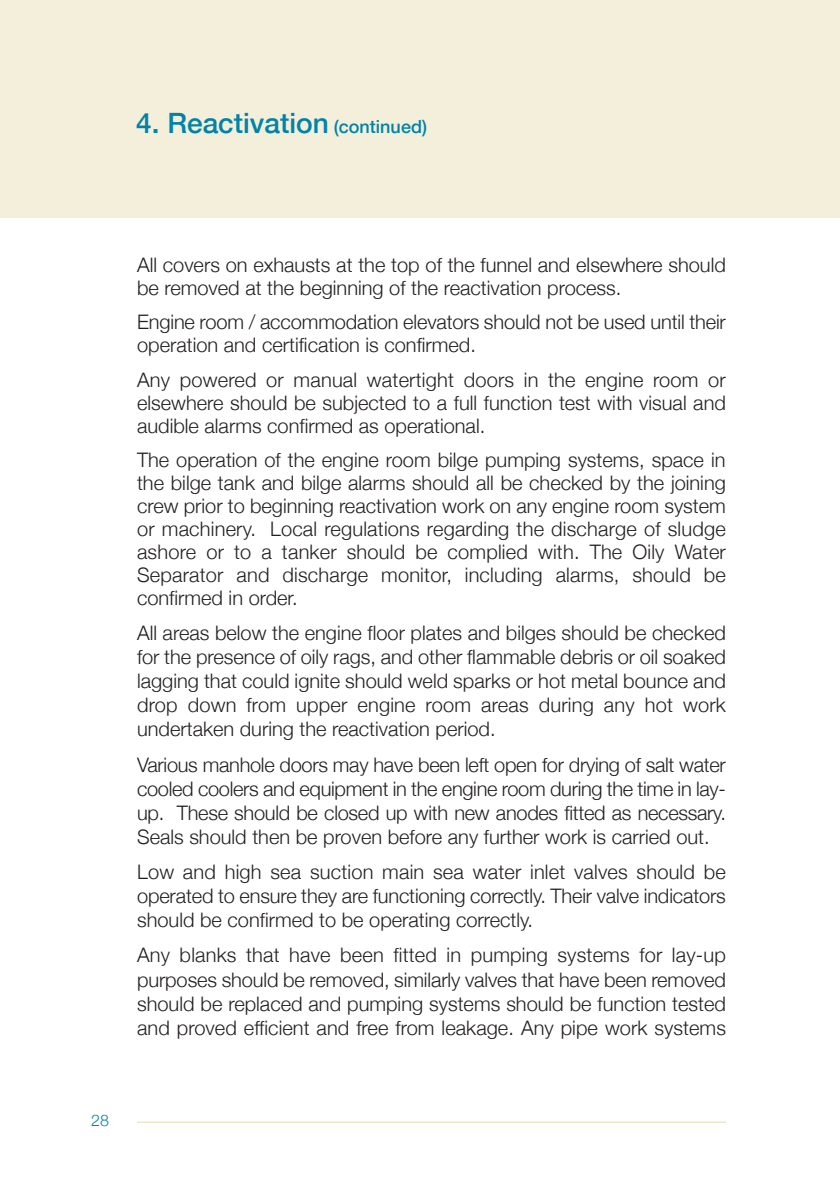
<style>
.page{position:relative;width:840px;height:1191px;background:#fff}
.page>*{position:absolute;margin:0;border:0;box-sizing:border-box;transform-origin:0 0}
.t1{font:500 28px "Helvetica Neue";color:#0083a9}
.t2{font:300 20px/24px "Helvetica Neue";color:#231f20;text-align:justify}
.t3{font:300 16px "Helvetica Neue";color:#0083a9}
.s1{font-size:18px}
</style>
<div class="page">
<hr style="left:137px;top:1121px;width:588px;height:1px;background:#e6daac">
<div style="left:0;top:0;width:839px;height:217px;background:#f4efda"></div>
<h1 class="t1" style="left:136px;top:106px;width:292px">4. Reactivation <span class="s1">(continued)</span></h1>
<p class="t2" style="left:137px;top:253px;width:590px;line-height:23px">All covers on exhausts at the top of the funnel and elsewhere should be removed at the beginning of the reactivation process.</p>
<p class="t2" style="left:137px;top:310px;width:590px;line-height:23px">Engine room / accommodation elevators should not be used until their operation and certification is confirmed.</p>
<p class="t2" style="left:137px;top:367px;width:590px;line-height:23px">Any powered or manual watertight doors in the engine room or elsewhere should be subjected to a full function test with visual and audible alarms confirmed as operational.</p>
<p class="t2" style="left:137px;top:448px;width:590px;line-height:23px">The operation of the engine room bilge pumping systems, space in the bilge tank and bilge alarms should all be checked by the joining crew prior to beginning reactivation work on any engine room system or machinery. Local regulations regarding the discharge of sludge ashore or to a tanker should be complied with. The Oily Water Separator and discharge monitor, including alarms, should be confirmed in order.</p>
<p class="t2" style="left:137px;top:621px;width:590px">All areas below the engine floor plates and bilges should be checked for the presence of oily rags, and other flammable debris or oil soaked lagging that could ignite should weld sparks or hot metal bounce and drop down from upper engine room areas during any hot work undertaken during the reactivation period.</p>
<p class="t2" style="left:137px;top:752px;width:590px">Various manhole doors may have been left open for drying of salt water cooled coolers and equipment in the engine room during the time in lay&shy;up. These should be closed up with new anodes fitted as necessary.<br>Seals should then be proven before any further work is carried out.</p>
<p class="t2" style="left:137px;top:859px;width:590px">Low and high sea suction main sea water inlet valves should be operated to ensure they are functioning correctly. Their valve indicators should be confirmed to be operating correctly.</p>
<p class="t2" style="left:137px;top:943px;width:590px">Any blanks that have been fitted in pumping systems for lay-up purposes should be removed, similarly valves that have been removed should be replaced and pumping systems should be function tested and proved efficient and free from leakage. Any pipe work systems</p>
<p class="t3" style="left:91px;top:1110px;width:19px">28</p>
</div>
